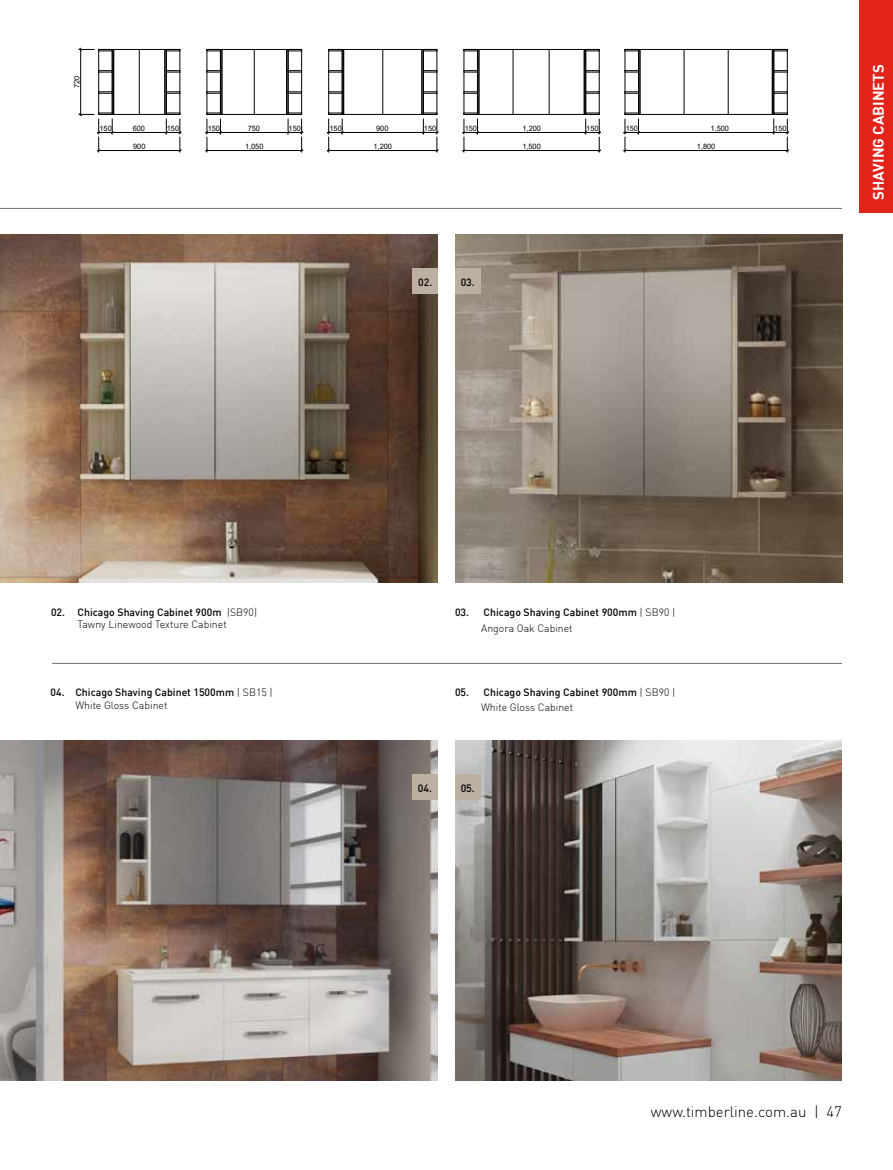
<style>
.page{position:relative;width:893px;height:1170px;background:#fff}
.page>*{position:absolute;margin:0;border:0;box-sizing:border-box;transform-origin:0 0}
.t1{font:300 15px "DIN";color:#000}
.t2{font:700 15px "DIN";color:#fff}
.t3{font:500 10.5px "DIN";color:#000}
.t4{font:300 10.5px/12.3px "DIN";color:#000}
.t5{font:7.35px "Arial";color:#000}
.s1{font-weight:500}
.s2{font-weight:300}
</style>
<div class="page">
<div style="left:859px;top:0;width:34px;height:213px;background:#e2231a"></div>
<hr style="left:0;top:208px;width:842px;height:1px;background:#7b7870">
<img style="left:0;top:234px;width:438px;height:349px">
<img style="left:455px;top:234px;width:387px;height:349px">
<img style="left:0;top:740px;width:438px;height:340px">
<img style="left:455px;top:740px;width:387px;height:340px">
<hr style="left:52px;top:662px;width:790px;height:2px;background:#7b7870">
<div style="left:412px;top:774px;width:26px;height:25px;background:#bdb0a1"></div>
<div style="left:455px;top:774px;width:25px;height:25px;background:#bdb0a1"></div>
<div style="left:413px;top:268px;width:25px;height:26px;background:#bdb0a1"></div>
<div style="left:455px;top:268px;width:25px;height:26px;background:#bdb0a1"></div>
<hr style="left:114px;top:49px;width:51px;height:1px;background:#000">
<hr style="left:165px;top:49px;width:1px;height:65px;background:#000">
<hr style="left:114px;top:114px;width:51px;height:1px;background:#000">
<hr style="left:113px;top:49px;width:1px;height:65px;background:#000">
<hr style="left:139px;top:49px;width:1px;height:65px;background:#000">
<hr style="left:222px;top:49px;width:65px;height:1px;background:#000">
<hr style="left:286px;top:49px;width:1px;height:65px;background:#000">
<hr style="left:222px;top:114px;width:65px;height:1px;background:#000">
<hr style="left:222px;top:49px;width:1px;height:65px;background:#000">
<hr style="left:254px;top:49px;width:1px;height:65px;background:#000">
<hr style="left:344px;top:49px;width:78px;height:1px;background:#000">
<hr style="left:422px;top:49px;width:1px;height:65px;background:#000">
<hr style="left:344px;top:114px;width:78px;height:1px;background:#000">
<hr style="left:343px;top:49px;width:1px;height:65px;background:#000">
<hr style="left:382px;top:49px;width:1px;height:65px;background:#000">
<hr style="left:479px;top:49px;width:105px;height:1px;background:#000">
<hr style="left:584px;top:49px;width:1px;height:65px;background:#000">
<hr style="left:479px;top:114px;width:105px;height:1px;background:#000">
<hr style="left:479px;top:49px;width:1px;height:65px;background:#000">
<hr style="left:549px;top:49px;width:1px;height:65px;background:#000">
<hr style="left:180px;top:49px;width:1px;height:65px;background:#000">
<hr style="left:166px;top:49px;width:1px;height:65px;background:#000">
<svg style="left:165px;top:49px;width:16px;height:3px"></svg>
<svg style="left:167px;top:92px;width:14px;height:2px"></svg>
<svg style="left:167px;top:70px;width:14px;height:3px"></svg>
<hr style="left:301px;top:49px;width:1px;height:65px;background:#000">
<hr style="left:288px;top:49px;width:1px;height:65px;background:#000">
<svg style="left:287px;top:49px;width:15px;height:3px"></svg>
<svg style="left:289px;top:92px;width:12px;height:2px"></svg>
<svg style="left:288px;top:70px;width:13px;height:3px"></svg>
<hr style="left:437px;top:49px;width:1px;height:65px;background:#000">
<hr style="left:423px;top:49px;width:1px;height:65px;background:#000">
<svg style="left:422px;top:49px;width:16px;height:3px"></svg>
<svg style="left:424px;top:92px;width:14px;height:2px"></svg>
<svg style="left:424px;top:70px;width:14px;height:3px"></svg>
<hr style="left:599px;top:49px;width:1px;height:65px;background:#000">
<hr style="left:585px;top:49px;width:1px;height:65px;background:#000">
<svg style="left:584px;top:49px;width:16px;height:3px"></svg>
<svg style="left:586px;top:92px;width:14px;height:2px"></svg>
<svg style="left:586px;top:70px;width:14px;height:3px"></svg>
<hr style="left:98px;top:49px;width:1px;height:65px;background:#000">
<hr style="left:112px;top:49px;width:1px;height:65px;background:#000">
<svg style="left:98px;top:92px;width:14px;height:2px"></svg>
<svg style="left:98px;top:70px;width:14px;height:3px"></svg>
<hr style="left:207px;top:49px;width:1px;height:65px;background:#000">
<hr style="left:220px;top:49px;width:1px;height:65px;background:#000">
<svg style="left:207px;top:49px;width:15px;height:3px"></svg>
<svg style="left:207px;top:92px;width:13px;height:2px"></svg>
<svg style="left:207px;top:70px;width:13px;height:3px"></svg>
<hr style="left:328px;top:49px;width:1px;height:65px;background:#000">
<hr style="left:342px;top:49px;width:1px;height:65px;background:#000">
<svg style="left:328px;top:49px;width:15px;height:3px"></svg>
<svg style="left:329px;top:92px;width:13px;height:2px"></svg>
<svg style="left:328px;top:70px;width:14px;height:3px"></svg>
<hr style="left:464px;top:49px;width:1px;height:65px;background:#000">
<hr style="left:477px;top:49px;width:1px;height:65px;background:#000">
<svg style="left:464px;top:49px;width:15px;height:3px"></svg>
<svg style="left:464px;top:92px;width:13px;height:2px"></svg>
<svg style="left:464px;top:70px;width:13px;height:3px"></svg>
<hr style="left:640px;top:49px;width:132px;height:1px;background:#000">
<hr style="left:772px;top:49px;width:1px;height:65px;background:#000">
<hr style="left:640px;top:114px;width:132px;height:1px;background:#000">
<hr style="left:640px;top:49px;width:1px;height:65px;background:#000">
<hr style="left:684px;top:49px;width:1px;height:65px;background:#000">
<hr style="left:728px;top:49px;width:1px;height:65px;background:#000">
<hr style="left:787px;top:49px;width:1px;height:65px;background:#000">
<hr style="left:773px;top:49px;width:1px;height:65px;background:#000">
<svg style="left:773px;top:49px;width:15px;height:3px"></svg>
<svg style="left:774px;top:92px;width:14px;height:2px"></svg>
<svg style="left:774px;top:70px;width:14px;height:3px"></svg>
<hr style="left:625px;top:49px;width:1px;height:65px;background:#000">
<hr style="left:638px;top:49px;width:1px;height:65px;background:#000">
<svg style="left:625px;top:49px;width:15px;height:3px"></svg>
<svg style="left:625px;top:92px;width:13px;height:2px"></svg>
<svg style="left:625px;top:70px;width:13px;height:3px"></svg>
<hr style="left:513px;top:49px;width:1px;height:65px;background:#000">
<hr style="left:80px;top:49px;width:1px;height:65px;background:#000">
<svg style="left:79px;top:48px;width:34px;height:4px"></svg>
<hr style="left:112px;top:132px;width:54px;height:1px;background:#000">
<hr style="left:220px;top:132px;width:68px;height:1px;background:#000">
<hr style="left:342px;top:132px;width:81px;height:1px;background:#000">
<hr style="left:477px;top:132px;width:109px;height:1px;background:#000">
<hr style="left:99px;top:150px;width:81px;height:1px;background:#000">
<svg style="left:79px;top:113px;width:35px;height:39px"></svg>
<svg style="left:165px;top:113px;width:16px;height:39px"></svg>
<hr style="left:207px;top:150px;width:95px;height:1px;background:#000">
<svg style="left:205px;top:113px;width:17px;height:39px"></svg>
<svg style="left:287px;top:113px;width:16px;height:39px"></svg>
<hr style="left:329px;top:150px;width:108px;height:1px;background:#000">
<svg style="left:327px;top:113px;width:17px;height:39px"></svg>
<svg style="left:422px;top:113px;width:16px;height:39px"></svg>
<hr style="left:464px;top:150px;width:135px;height:1px;background:#000">
<svg style="left:462px;top:113px;width:17px;height:39px"></svg>
<svg style="left:584px;top:113px;width:17px;height:39px"></svg>
<hr style="left:638px;top:132px;width:136px;height:1px;background:#000">
<hr style="left:625px;top:150px;width:162px;height:1px;background:#000">
<svg style="left:623px;top:113px;width:17px;height:39px"></svg>
<svg style="left:772px;top:113px;width:17px;height:39px"></svg>
<p class="t5" style="left:72px;top:88px;width:14px;rotate:-90deg">720</p>
<p class="t5" style="left:99px;top:124px;width:14px">150</p>
<p class="t5" style="left:133px;top:124px;width:14px">600</p>
<p class="t5" style="left:167px;top:124px;width:14px">150</p>
<p class="t5" style="left:208px;top:124px;width:14px">150</p>
<p class="t5" style="left:248px;top:124px;width:14px">750</p>
<p class="t5" style="left:289px;top:124px;width:14px">150</p>
<p class="t5" style="left:329px;top:124px;width:14px">150</p>
<p class="t5" style="left:376px;top:124px;width:14px">900</p>
<p class="t5" style="left:424px;top:124px;width:14px">150</p>
<p class="t5" style="left:465px;top:124px;width:14px">150</p>
<p class="t5" style="left:522px;top:124px;width:20px">1,200</p>
<p class="t5" style="left:586px;top:124px;width:14px">150</p>
<p class="t5" style="left:133px;top:142px;width:14px">900</p>
<p class="t5" style="left:245px;top:142px;width:20px">1,050</p>
<p class="t5" style="left:374px;top:142px;width:20px">1,200</p>
<p class="t5" style="left:522px;top:142px;width:20px">1,500</p>
<p class="t5" style="left:626px;top:124px;width:14px">150</p>
<p class="t5" style="left:711px;top:124px;width:20px">1,500</p>
<p class="t5" style="left:774px;top:124px;width:14px">150</p>
<p class="t5" style="left:697px;top:142px;width:20px">1,800</p>
<p class="t3" style="left:418px;top:276px;width:16px">02.</p>
<p class="t3" style="left:461px;top:276px;width:16px">03.</p>
<h1 class="t2" style="left:869px;top:200px;width:137px;rotate:-90deg">SHAVING CABINETS</h1>
<p class="t4" style="left:78px;top:606px;width:181px"><span class="s1">Chicago Shaving Cabinet 900m</span> |SB90|<br>Tawny Linewood Texture Cabinet</p>
<p class="t3" style="left:484px;top:605px;width:193px">Chicago Shaving Cabinet 900mm <span class="s2">| SB90 |</span></p>
<p class="t3" style="left:51px;top:605px;width:16px">02.</p>
<p class="t3" style="left:455px;top:605px;width:16px">03.</p>
<p class="t4" style="left:481px;top:622px;width:93px">Angora Oak Cabinet</p>
<p class="t3" style="left:51px;top:685px;width:16px">04.</p>
<p class="t3" style="left:75px;top:685px;width:199px">Chicago Shaving Cabinet 1500mm <span class="s2">| sB15 |</span></p>
<p class="t3" style="left:484px;top:685px;width:193px">Chicago Shaving Cabinet 900mm <span class="s2">| SB90 |</span></p>
<p class="t4" style="left:75px;top:698px;width:94px">White Gloss Cabinet</p>
<p class="t3" style="left:455px;top:685px;width:16px">05.</p>
<p class="t4" style="left:481px;top:701px;width:94px">White Gloss Cabinet</p>
<p class="t3" style="left:418px;top:781px;width:16px">04.</p>
<p class="t3" style="left:461px;top:781px;width:16px">05.</p>
<h1 class="t1" style="left:651px;top:1102px;width:192px">www.timberline.com.au | 47</h1>
</div>
